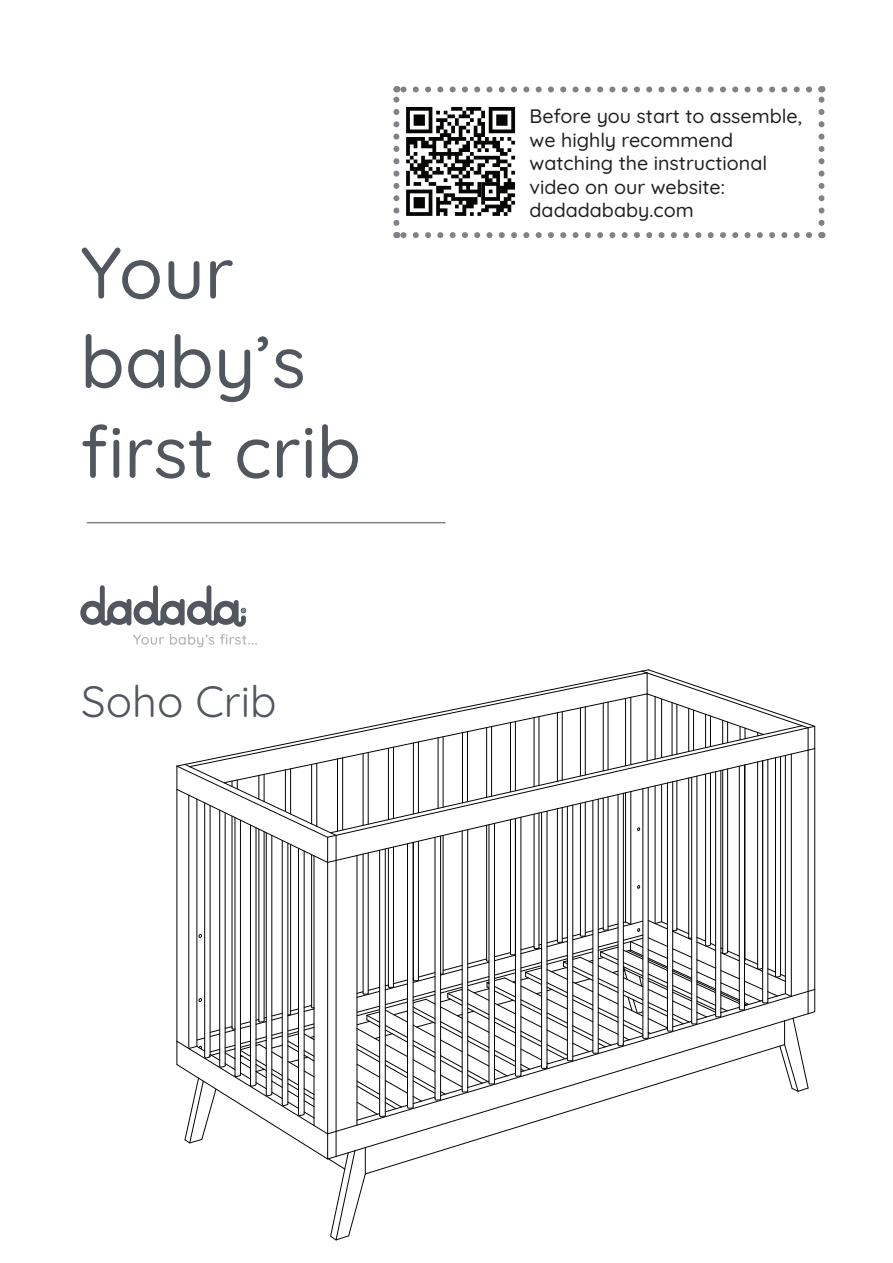
<style>
.page{position:relative;width:893px;height:1263px;background:#fff}
.page>*{position:absolute;margin:0;border:0;box-sizing:border-box;transform-origin:0 0}
.t1{font:500 72.45px "Quicksand";color:#52575f}
.t2{font:43.65px "Quicksand";color:#52575f}
.t3{font:500 19.5px/23.4px "Quicksand";color:#231f20}
</style>
<div class="page">
<hr style="left:87px;top:522px;width:358px;height:1px;background:#818288">
<svg style="left:818px;top:86px;width:6px;height:137px"></svg>
<svg style="left:396px;top:232px;width:413px;height:6px"></svg>
<svg style="left:393px;top:86px;width:416px;height:137px"></svg>
<svg style="left:133px;top:634px;width:31px;height:11px"></svg>
<svg style="left:170px;top:634px;width:44px;height:13px"></svg>
<svg style="left:220px;top:634px;width:37px;height:11px"></svg>
<svg style="left:80px;top:585px;width:166px;height:42px"></svg>
<svg style="left:176px;top:669px;width:639px;height:572px"></svg>
<h1 class="t1" style="left:80px;top:217px;width:155px">Your</h1>
<h1 class="t1" style="left:80px;top:306px;width:227px">baby’s</h1>
<h1 class="t1" style="left:80px;top:396px;width:282px">first crib</h1>
<h2 class="t2" style="left:81px;top:667px;width:197px">Soho Crib</h2>
<p class="t3" style="left:530px;top:103px;width:274px">Before you start to assemble, we highly recommend watching the instructional video on our website: dadadababy.com</p>
</div>
